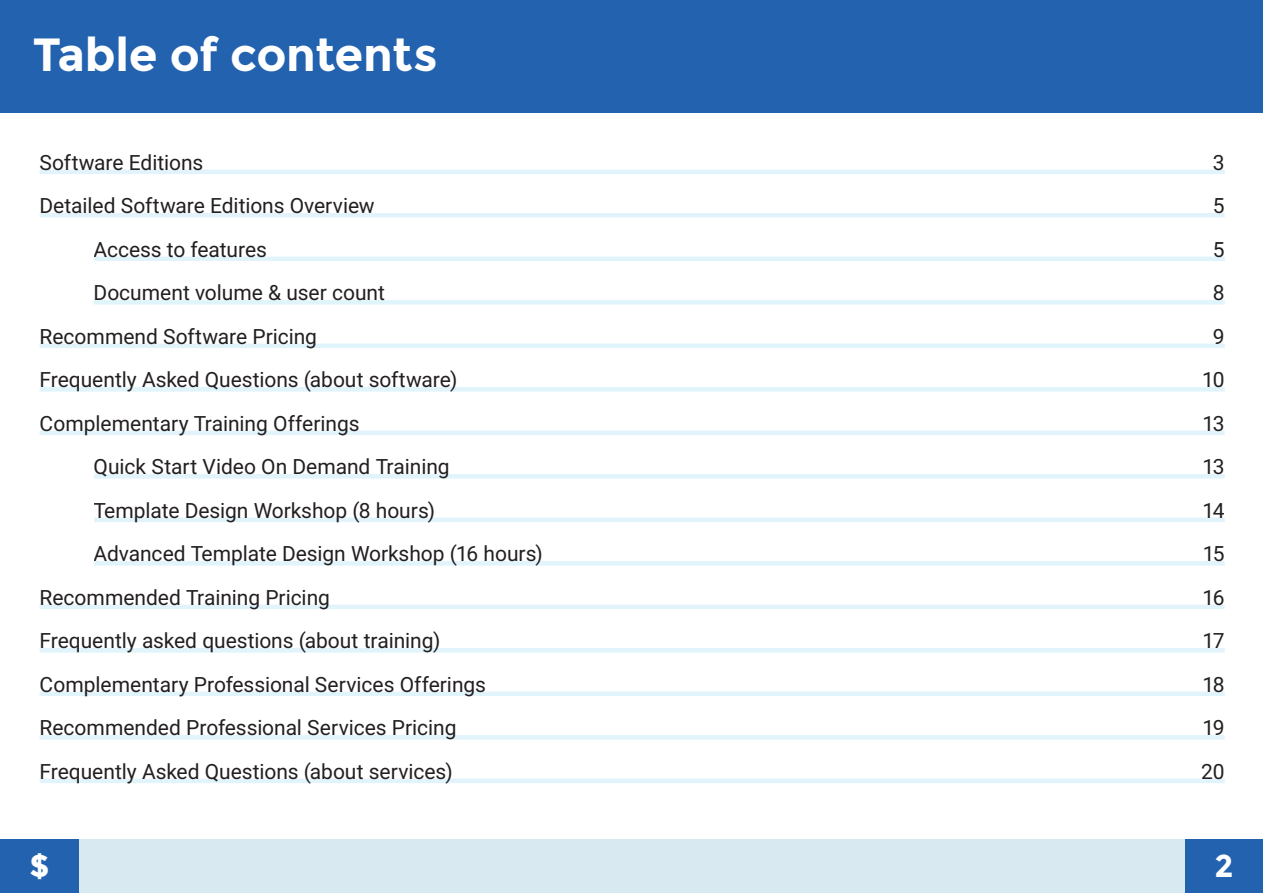
<style>
.page{position:relative;width:1263px;height:893px;background:#fff}
.page>*{position:absolute;margin:0;border:0;box-sizing:border-box;transform-origin:0 0}
.Slide_title{font:700 46.5px "Montserrat";letter-spacing:-.01em;color:#fff}
.t1{font:700 31.5px "Montserrat";color:#fff}
.t2{font:21px "Roboto";letter-spacing:-.005em;color:#231f20}
</style>
<div class="page">
<div style="left:0;top:0;width:1263px;height:113px;background:#2362af"></div>
<div style="left:1184px;top:839px;width:79px;height:54px;background:#2362af"></div>
<div style="left:0;top:839px;width:79px;height:54px;background:#2362af"></div>
<div style="left:79px;top:839px;width:1105px;height:54px;background:#d8e9f1"></div>
<hr style="left:40px;top:170px;width:1185px;height:4px;background:#e1f4fc">
<div style="left:40px;top:213px;width:1185px;height:5px;background:#e1f4fc"></div>
<hr style="left:40px;top:257px;width:1185px;height:4px;background:#e1f4fc">
<div style="left:40px;top:300px;width:1185px;height:5px;background:#e1f4fc"></div>
<hr style="left:40px;top:344px;width:1185px;height:4px;background:#e1f4fc">
<div style="left:40px;top:387px;width:1185px;height:5px;background:#e1f4fc"></div>
<hr style="left:40px;top:431px;width:1185px;height:4px;background:#e1f4fc">
<div style="left:40px;top:474px;width:1185px;height:5px;background:#e1f4fc"></div>
<hr style="left:40px;top:518px;width:1185px;height:4px;background:#e1f4fc">
<div style="left:40px;top:561px;width:1185px;height:5px;background:#e1f4fc"></div>
<hr style="left:40px;top:605px;width:1185px;height:4px;background:#e1f4fc">
<div style="left:40px;top:648px;width:1185px;height:5px;background:#e1f4fc"></div>
<hr style="left:40px;top:692px;width:1185px;height:4px;background:#e1f4fc">
<div style="left:40px;top:735px;width:1185px;height:5px;background:#e1f4fc"></div>
<hr style="left:40px;top:779px;width:1185px;height:4px;background:#e1f4fc">
<div style="left:0;top:244px;width:94px;height:81px;background:#fff"></div>
<div style="left:0;top:453px;width:94px;height:120px;background:#fff"></div>
<p class="Slide_title" style="left:33px;top:26px;width:406px">Table of contents</p>
<p class="t2" style="left:40px;top:147px;width:165px">Software Editions</p>
<p class="t2" style="left:1213px;top:147px;width:13px">3</p>
<p class="t2" style="left:40px;top:191px;width:337px">Detailed Software Editions Overview</p>
<p class="t2" style="left:1213px;top:191px;width:13px">5</p>
<p class="t2" style="left:94px;top:234px;width:175px">Access to features</p>
<p class="t2" style="left:1213px;top:234px;width:13px">5</p>
<p class="t2" style="left:94px;top:278px;width:293px">Document volume &amp; user count</p>
<p class="t2" style="left:1213px;top:278px;width:13px">8</p>
<p class="t2" style="left:40px;top:321px;width:279px">Recommend Software Pricing</p>
<p class="t2" style="left:1213px;top:321px;width:13px">9</p>
<p class="t2" style="left:40px;top:365px;width:419px">Frequently Asked Questions (about software)</p>
<p class="t2" style="left:1202px;top:365px;width:24px">10</p>
<p class="t2" style="left:40px;top:408px;width:321px">Complementary Training Offerings</p>
<p class="t2" style="left:1202px;top:408px;width:24px">13</p>
<p class="t2" style="left:94px;top:452px;width:358px">Quick Start Video On Demand Training</p>
<p class="t2" style="left:1202px;top:452px;width:24px">13</p>
<p class="t2" style="left:94px;top:495px;width:343px">Template Design Workshop (8 hours)</p>
<p class="t2" style="left:1202px;top:495px;width:24px">14</p>
<p class="t2" style="left:94px;top:539px;width:451px">Advanced Template Design Workshop (16 hours)</p>
<p class="t2" style="left:1203px;top:539px;width:24px">15</p>
<p class="t2" style="left:40px;top:582px;width:292px">Recommended Training Pricing</p>
<p class="t2" style="left:1202px;top:582px;width:24px">16</p>
<p class="t2" style="left:40px;top:626px;width:402px">Frequently asked questions (about training)</p>
<p class="t2" style="left:1202px;top:626px;width:24px">17</p>
<p class="t2" style="left:40px;top:669px;width:448px">Complementary Professional Services Offerings</p>
<p class="t2" style="left:1202px;top:669px;width:24px">18</p>
<p class="t2" style="left:40px;top:713px;width:418px">Recommended Professional Services Pricing</p>
<p class="t2" style="left:1202px;top:713px;width:24px">19</p>
<p class="t2" style="left:40px;top:756px;width:415px">Frequently Asked Questions (about services)</p>
<p class="t2" style="left:1201px;top:756px;width:25px">20</p>
<h2 class="t1" style="left:30px;top:847px;width:22px">$</h2>
<h2 class="t1" style="left:1214px;top:847px;width:21px">2</h2>
</div>
